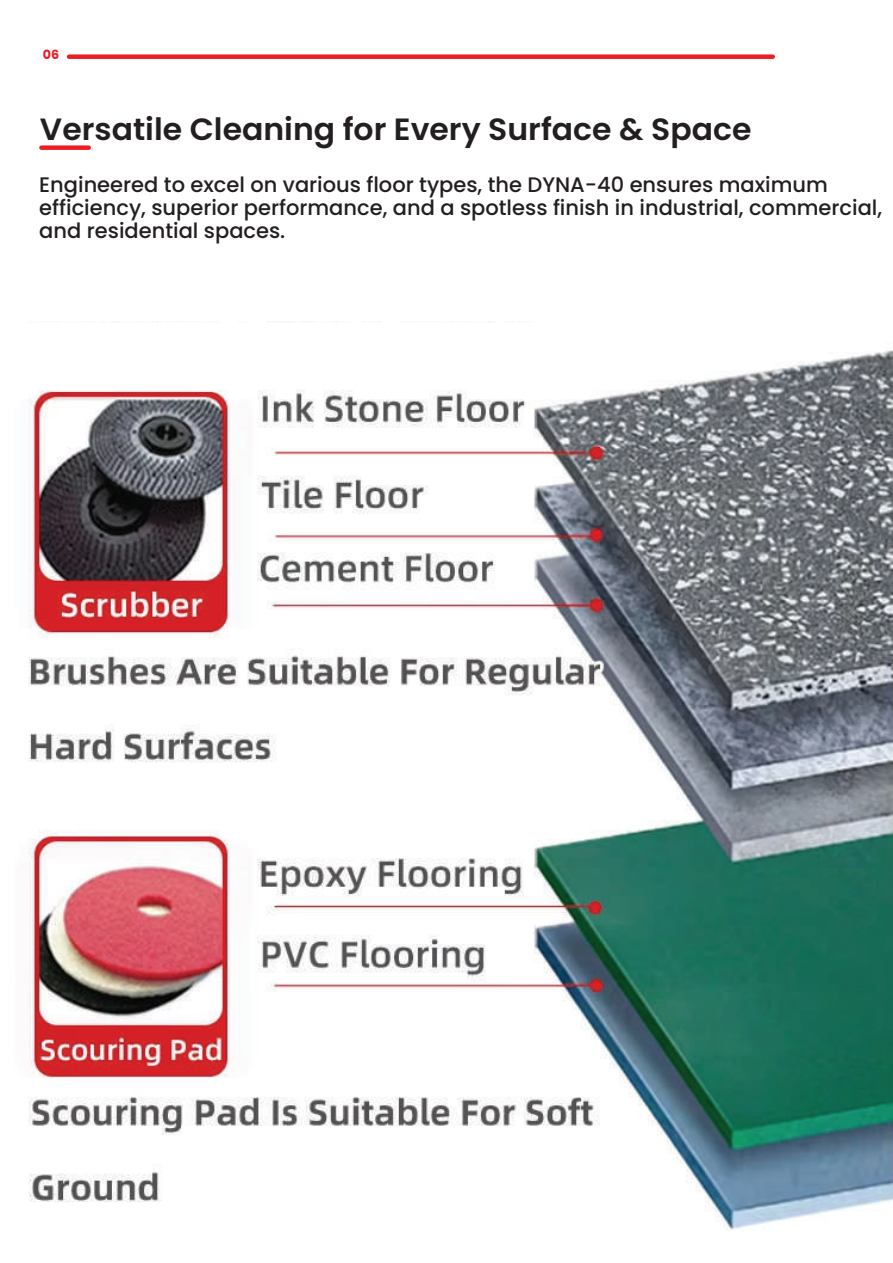
<style>
.page{position:relative;width:893px;height:1263px;background:#fff}
.page>*{position:absolute;margin:0;border:0;box-sizing:border-box;transform-origin:0 0}
.t1{font:600 30.75px "Poppins";color:#231f20}
.t2{font:500 21px/23.2px "Poppins";color:#231f20}
.t3{font:700 12.75px "Poppins";color:#ee1d23}
</style>
<div class="page">
<img style="left:28px;top:321px;width:865px;height:909px">
<div style="left:69px;top:54px;width:704px;height:5px;background:#ee1d23"></div>
<div style="left:41px;top:145px;width:48px;height:5px;background:#ee1d23"></div>
<p class="t3" style="left:43px;top:47px;width:18px">06</p>
<h1 class="t1" style="left:40px;top:111px;width:713px">Versatile Cleaning for Every Surface &amp; Space</h1>
<p class="t2" style="left:39px;top:173px;width:844px">Engineered to excel on various floor types, the DYNA-40 ensures maximum efficiency, superior performance, and a spotless finish in industrial, commercial, and residential spaces.</p>
</div>
